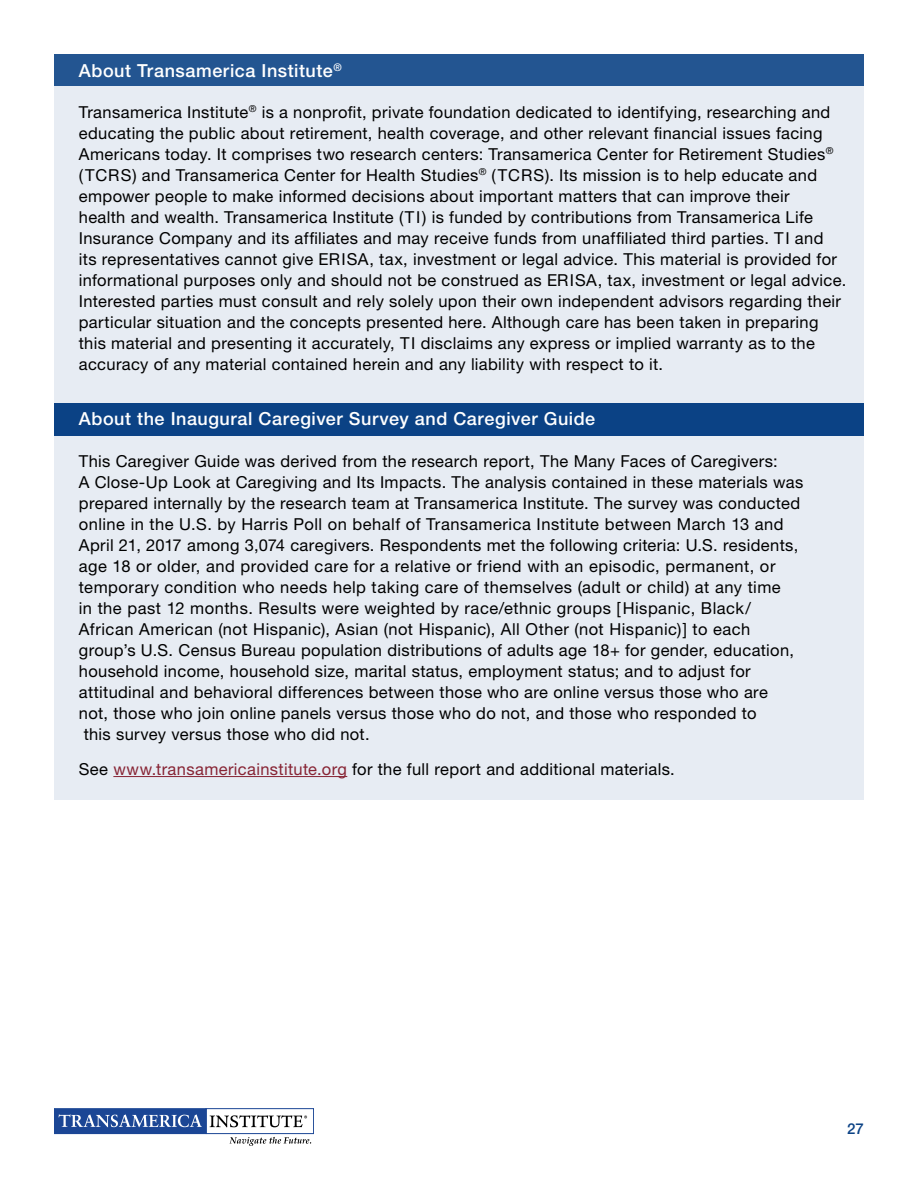
<style>
.page{position:relative;width:918px;height:1188px;background:#fff}
.page>*{position:absolute;margin:0;border:0;box-sizing:border-box;transform-origin:0 0}
.t1{font:500 18px "Helvetica Neue LT Std";letter-spacing:.03em;color:#fff}
.t2{font:16.5px/21px "Helvetica Neue LT Std";letter-spacing:.02em;color:#000}
.t3{font:500 15px "Helvetica Neue LT Std";color:#0b4285}
.s1{color:#872434}
</style>
<div class="page">
<div style="left:206px;top:1108px;width:108px;height:26px;border:1px solid #1b4695"></div>
<div style="left:55px;top:1109px;width:151px;height:25px;background:#1b4695"></div>
<div style="left:54px;top:1108px;width:152px;height:26px;border:1px solid #1b4695"></div>
<svg style="left:59px;top:1114px;width:143px;height:13px"></svg>
<svg style="left:230px;top:1137px;width:81px;height:9px"></svg>
<svg style="left:210px;top:1115px;width:97px;height:12px"></svg>
<div style="left:54px;top:54px;width:810px;height:32px;background:#235591"></div>
<div style="left:54px;top:86px;width:810px;height:714px;background:#e7ecf3"></div>
<div style="left:54px;top:403px;width:810px;height:32px;background:#0b4285"></div>
<hr style="left:113px;top:776px;width:234px;height:1px;background:#872434">
<p class="t1" style="left:79px;top:60px;width:265px">About Transamerica Institute<sup>®</sup></p>
<p class="t2" style="left:79px;top:101px;width:769px">Transamerica Institute<sup>®</sup> is a nonprofit, private foundation dedicated to identifying, researching and educating the public about retirement, health coverage, and other relevant financial issues facing Americans today. It comprises two research centers: Transamerica Center for Retirement Studies<sup>® </sup>(TCRS) and Transamerica Center for Health Studies<sup>®</sup> (TCRS). Its mission is to help educate and empower people to make informed decisions about important matters that can improve their<br>health and wealth. Transamerica Institute (TI) is funded by contributions from Transamerica Life Insurance Company and its affiliates and may receive funds from unaffiliated third parties. TI and<br>its representatives cannot give ERISA, tax, investment or legal advice. This material is provided for informational purposes only and should not be construed as ERISA, tax, investment or legal advice.<br>Interested parties must consult and rely solely upon their own independent advisors regarding their particular situation and the concepts presented here. Although care has been taken in preparing this material and presenting it accurately, TI disclaims any express or implied warranty as to the accuracy of any material contained herein and any liability with respect to it.</p>
<p class="t1" style="left:79px;top:408px;width:518px">About the Inaugural Caregiver Survey and Caregiver Guide</p>
<p class="t2" style="left:79px;top:451px;width:726px">This Caregiver Guide was derived from the research report, The Many Faces of Caregivers:<br>A Close-Up Look at Caregiving and Its Impacts. The analysis contained in these materials was prepared internally by the research team at Transamerica Institute. The survey was conducted online in the U.S. by Harris Poll on behalf of Transamerica Institute between March 13 and April 21, 2017 among 3,074 caregivers. Respondents met the following criteria: U.S. residents, age 18 or older, and provided care for a relative or friend with an episodic, permanent, or temporary condition who needs help taking care of themselves (adult or child) at any time<br>in the past 12 months. Results were weighted by race/ethnic groups [Hispanic, Black/ African American (not Hispanic), Asian (not Hispanic), All Other (not Hispanic)] to each group’s U.S. Census Bureau population distributions of adults age 18+ for gender, education, household income, household size, marital status, employment status; and to adjust for attitudinal and behavioral differences between those who are online versus those who are<br>not, those who join online panels versus those who do not, and those who responded to<br>this survey versus those who did not.</p>
<p class="t2" style="left:79px;top:758px;width:598px">See <span class="s1">www.transamericainstitute.org</span> for the full report and additional materials.</p>
<p class="t3" style="left:847px;top:1120px;width:18px">27</p>
</div>
